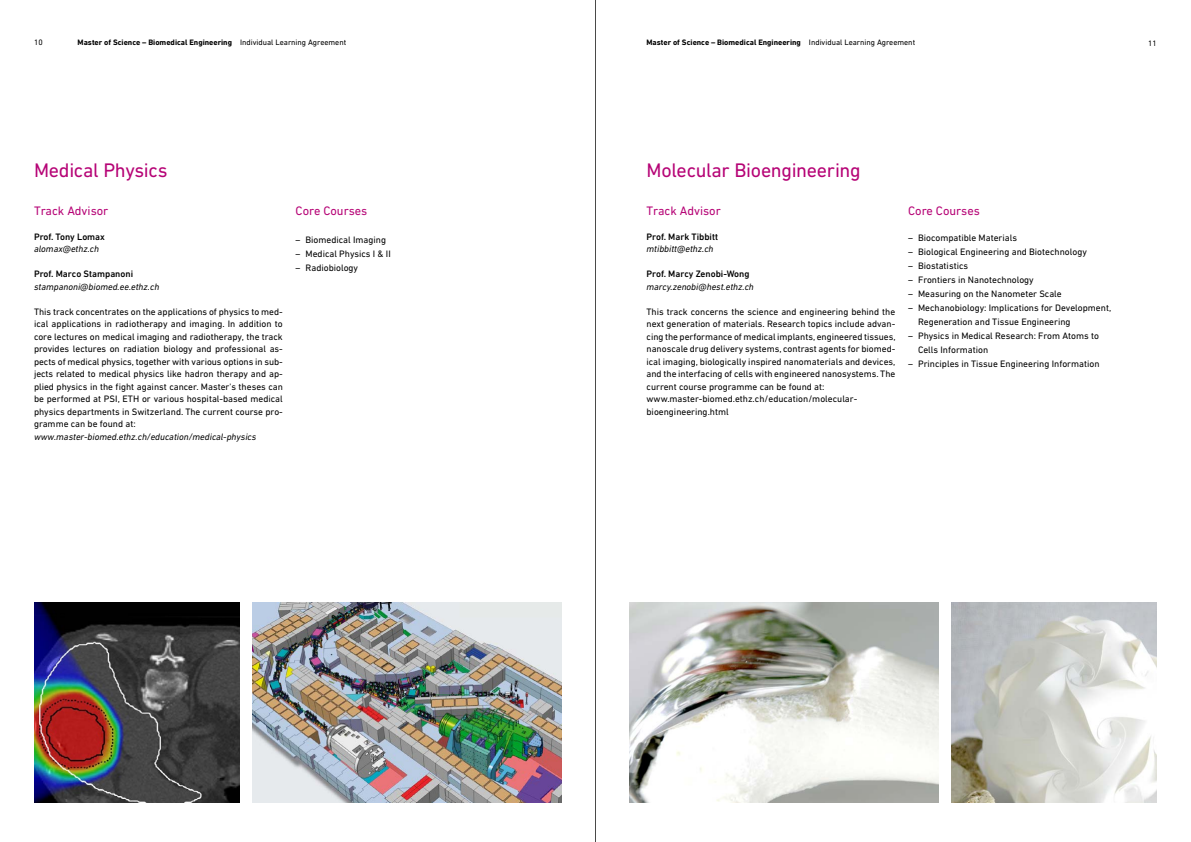
<style>
.page{position:relative;width:1191px;height:842px;background:#fff}
.page>*{position:absolute;margin:0;border:0;box-sizing:border-box;transform-origin:0 0}
.t1{font:20px "DIN Next W1 G";letter-spacing:-.015em;color:#b60476}
.t2{font:12.5px "DIN Next W1 G";color:#b60476}
.t3{font:9.5px/12.5px "DIN Next W1 G";color:#000}
.t4{font:italic 9.5px "DIN Next W1 G";color:#000}
.t5{font:500 9.5px "DIN Next W1 G";color:#000}
.t6{font:700 8px "DIN Next W1 G";color:#000}
.t7{font:8px "DIN Next W1 G";color:#000}
.s1{font-weight:400}
</style>
<div class="page">
<img style="left:951px;top:602px;width:206px;height:200px">
<img style="left:629px;top:602px;width:310px;height:200px">
<img style="left:34px;top:602px;width:205px;height:200px">
<img style="left:253px;top:602px;width:308px;height:200px">
<hr style="left:595px;top:0;width:1px;height:842px;background:#4a4a49">
<p class="t7" style="left:34px;top:38px;width:10px">10</p>
<p class="t6" style="left:78px;top:38px;width:270px">Master of Science – Biomedical Engineering <span class="s1">Individual Learning Agreement</span></p>
<p class="t6" style="left:646px;top:38px;width:270px">Master of Science – Biomedical Engineering <span class="s1">Individual Learning Agreement</span></p>
<p class="t7" style="left:1148px;top:38px;width:10px">11</p>
<h1 class="t1" style="left:34px;top:159px;width:135px">Medical Physics</h1>
<h1 class="t1" style="left:646px;top:159px;width:216px">Molecular Bioengineering</h1>
<h2 class="t2" style="left:646px;top:203px;width:76px">Track Advisor</h2>
<p class="t5" style="left:646px;top:231px;width:73px">Prof. Mark Tibbitt</p>
<p class="t4" style="left:646px;top:244px;width:69px">mtibbitt@ethz.ch</p>
<p class="t5" style="left:646px;top:268px;width:104px">Prof. Marcy Zenobi-Wong</p>
<p class="t4" style="left:646px;top:281px;width:109px">marcy.zenobi@hest.ethz.ch</p>
<p class="t3" style="left:646px;top:305px;width:250px">This track concerns the science and engineering behind the next generation of materials. Research topics include advan&shy;cing the performance of medical implants, engineered tissues, nanoscale drug delivery systems, contrast agents for biomed&shy;ical imaging, biologically inspired nanomaterials and devices, and the interfacing of cells with engineered nanosystems. The current course programme can be found at: www.master-biomed.ethz.ch/education/molecular&shy;bioengineering.html</p>
<h2 class="t2" style="left:296px;top:203px;width:73px">Core Courses</h2>
<p class="t3" style="left:296px;top:233px;width:92px">– Biomedical Imaging</p>
<p class="t3" style="left:296px;top:247px;width:97px">– Medical Physics I &amp; II</p>
<p class="t3" style="left:296px;top:261px;width:64px">– Radiobiology</p>
<h2 class="t2" style="left:34px;top:203px;width:76px">Track Advisor</h2>
<p class="t5" style="left:34px;top:231px;width:72px">Prof. Tony Lomax</p>
<p class="t4" style="left:34px;top:244px;width:67px">alomax@ethz.ch</p>
<p class="t5" style="left:34px;top:268px;width:101px">Prof. Marco Stampanoni</p>
<p class="t4" style="left:34px;top:281px;width:127px">stampanoni@biomed.ee.ethz.ch</p>
<p class="t3" style="left:34px;top:305px;width:250px;text-align:justify">This track concentrates on the applications of physics to med&shy;ical applications in radiotherapy and imaging. In addition to core lectures on medical imaging and radiotherapy, the track provides lectures on radiation biology and professional as&shy;pects of medical physics, together with various options in sub&shy;jects related to medical physics like hadron therapy and ap&shy;plied physics in the fight against cancer. Master's theses can be performed at PSI, ETH or various hospital-based medical physics departments in Switzerland. The current course pro&shy;gramme can be found at:</p>
<p class="t4" style="left:34px;top:431px;width:224px">www.master-biomed.ethz.ch/education/medical-physics</p>
<h2 class="t2" style="left:908px;top:203px;width:73px">Core Courses</h2>
<p class="t3" style="left:908px;top:232px;width:110px">– Biocompatible Materials</p>
<p class="t3" style="left:908px;top:246px;width:180px">– Biological Engineering and Biotechnology</p>
<p class="t3" style="left:908px;top:260px;width:62px">– Biostatistics</p>
<p class="t3" style="left:908px;top:274px;width:127px">– Frontiers in Nanotechnology</p>
<p class="t3" style="left:908px;top:288px;width:155px">– Measuring on the Nanometer Scale</p>
<p class="t3" style="left:918px;top:301px;width:195px;line-height:14px;text-indent:-10px">– Mechanobiology: Implications for Development,<br>Regeneration and Tissue Engineering</p>
<p class="t3" style="left:918px;top:329px;width:182px;line-height:14px;text-indent:-10px">– Physics in Medical Research: From Atoms to<br>Cells Information</p>
<p class="t3" style="left:908px;top:358px;width:193px">– Principles in Tissue Engineering Information</p>
</div>
